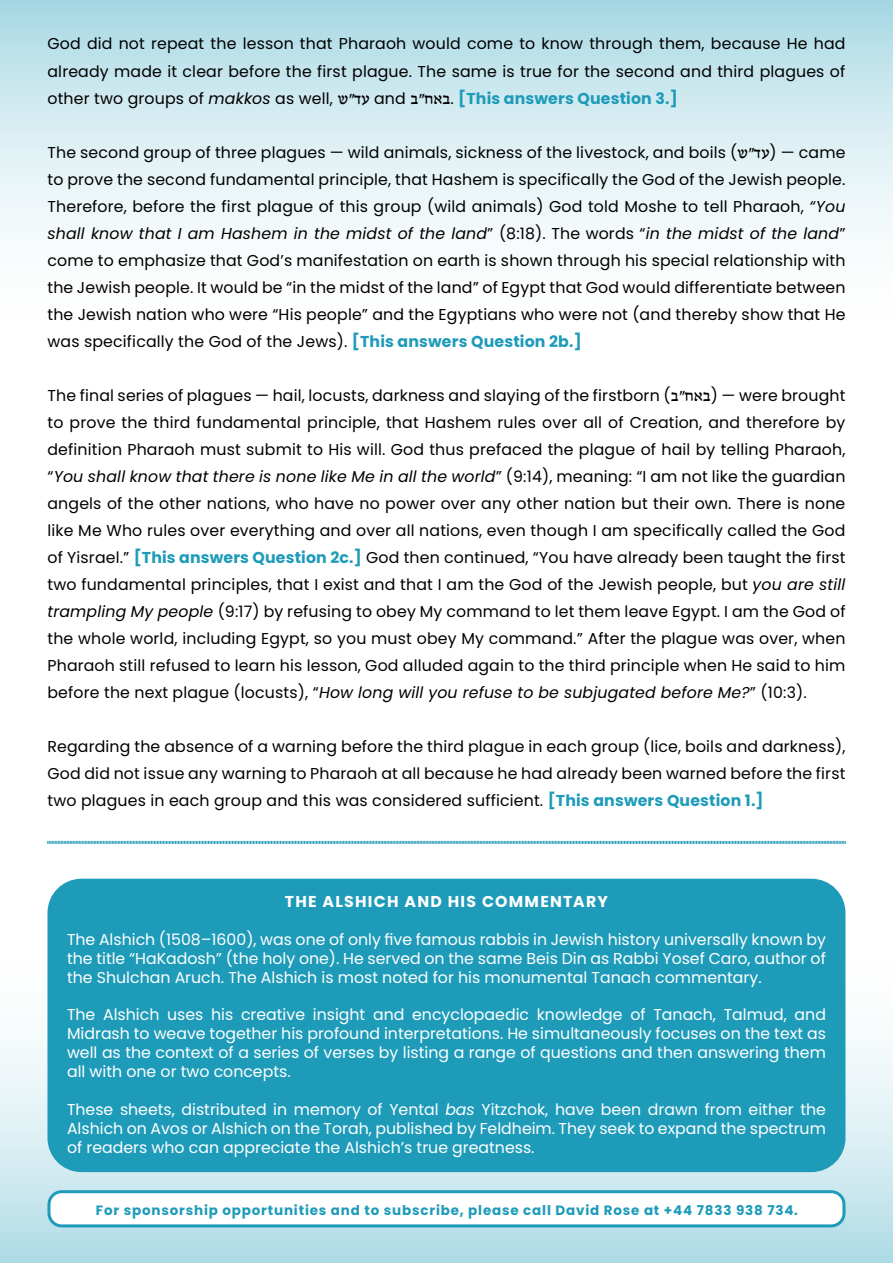
<style>
.page{position:relative;width:893px;height:1263px;background:#fff}
.page>*{position:absolute;margin:0;border:0;box-sizing:border-box;transform-origin:0 0}
.t1{font:15.75px/27px "Poppins";letter-spacing:.01em;color:#000;text-align:justify}
.t2{font:15.75px/18.9px "Poppins";color:#fff;text-align:justify}
.t3{font:700 15.75px "Poppins";letter-spacing:.08em;color:#fff}
.t4{font:700 13.5px "Poppins";letter-spacing:.06em;color:#1e9bb9}
.s1{font-style:italic}
.s2{font-family:"Narkisim";font-size:16.5px}
.s3{font-weight:700;color:#1e9bb9}
</style>
<div class="page">
<div style="left:0;top:0;width:893px;height:355px;background:linear-gradient(to bottom,#b3dde7,#fff)"></div>
<div style="left:0;top:923px;width:893px;height:340px;background:linear-gradient(to bottom,#fff,#b8dfe8)"></div>
<svg style="left:47px;top:840px;width:799px;height:4px"></svg>
<div style="left:47px;top:879px;width:798px;height:293px;background:#1e9bb9;border-radius:34px"></div>
<div style="left:49px;top:1192px;width:795px;height:34px;background:#fff;border-radius:13px"></div>
<div style="left:47px;top:1190px;width:798px;height:37px;border:3px solid #1e9bb9;border-radius:13px"></div>
<p class="t1" style="left:47px;top:31px;width:799px">God did not repeat the lesson that Pharaoh would come to know through them, because He had already made it clear before the first plague. The same is true for the second and third plagues of other two groups of <span class="s1">makkos</span> as well, <span class="s2">ש" עד</span> and <span class="s2">ב" באח</span> . <span class="s3">]This answers Question 3.]</span></p>
<p class="t1" style="left:47px;top:139px;width:800px">The second group of three plagues — wild animals, sickness of the livestock, and boils (<span class="s2">ש" עד</span> —( came to prove the second fundamental principle, that Hashem is specifically the God of the Jewish people.<br>Therefore, before the first plague of this group (wild animals) God told Moshe to tell Pharaoh, <span class="s1">“You shall know that I am Hashem in the midst of the land</span>” (8:18). The words “<span class="s1">in the midst of the land</span>” come to emphasize that God’s manifestation on earth is shown through his special relationship with the Jewish people. It would be “in the midst of the land” of Egypt that God would differentiate between the Jewish nation who were “His people” and the Egyptians who were not (and thereby show that He was specifically the God of the Jews). <span class="s3">[This answers Question 2b.]</span></p>
<p class="t1" style="left:47px;top:382px;width:800px">The final series of plagues — hail, locusts, darkness and slaying of the firstborn (<span class="s2">ב" באח</span> —( were brought to prove the third fundamental principle, that Hashem rules over all of Creation, and therefore by definition Pharaoh must submit to His will. God thus prefaced the plague of hail by telling Pharaoh, “<span class="s1">You shall know that there is none like Me in all the world</span>” (9:14), meaning: “I am not like the guardian angels of the other nations, who have no power over any other nation but their own. There is none like Me Who rules over everything and over all nations, even though I am specifically called the God of Yisrael.” <span class="s3">[This answers Question 2c.]</span> God then continued, “You have already been taught the first two fundamental principles, that I exist and that I am the God of the Jewish people, but <span class="s1">you are still trampling My people</span> (9:17) by refusing to obey My command to let them leave Egypt. I am the God of the whole world, including Egypt, so you must obey My command.” After the plague was over, when Pharaoh still refused to learn his lesson, God alluded again to the third principle when He said to him before the next plague (locusts), “<span class="s1">How long will you refuse to be subjugated before Me?</span>” (10:3).</p>
<p class="t1" style="left:47px;top:733px;width:799px">Regarding the absence of a warning before the third plague in each group (lice, boils and darkness), God did not issue any warning to Pharaoh at all because he had already been warned before the first two plagues in each group and this was considered sufficient. <span class="s3">[This answers Question 1.]</span></p>
<p class="t3" style="left:285px;top:892px;width:325px">THE ALSHICH AND HIS COMMENTARY</p>
<p class="t2" style="left:67px;top:930px;width:760px">The Alshich (1508–1600), was one of only five famous rabbis in Jewish history universally known by the title “HaKadosh” (the holy one). He served on the same Beis Din as Rabbi Yosef Caro, author of the Shulchan Aruch. The Alshich is most noted for his monumental Tanach commentary.</p>
<p class="t2" style="left:67px;top:1005px;width:760px">The Alshich uses his creative insight and encyclopaedic knowledge of Tanach, Talmud, and Midrash to weave together his profound interpretations. He simultaneously focuses on the text as well as the context of a series of verses by listing a range of questions and then answering them all with one or two concepts.</p>
<p class="t2" style="left:67px;top:1100px;width:760px">These sheets, distributed in memory of Yental <span class="s1">bas</span> Yitzchok, have been drawn from either the Alshich on Avos or Alshich on the Torah, published by Feldheim. They seek to expand the spectrum of readers who can appreciate the Alshich’s true greatness.</p>
<p class="t4" style="left:96px;top:1203px;width:704px">For sponsorship opportunities and to subscribe, please call David Rose at +44 7833 938 734.</p>
</div>
